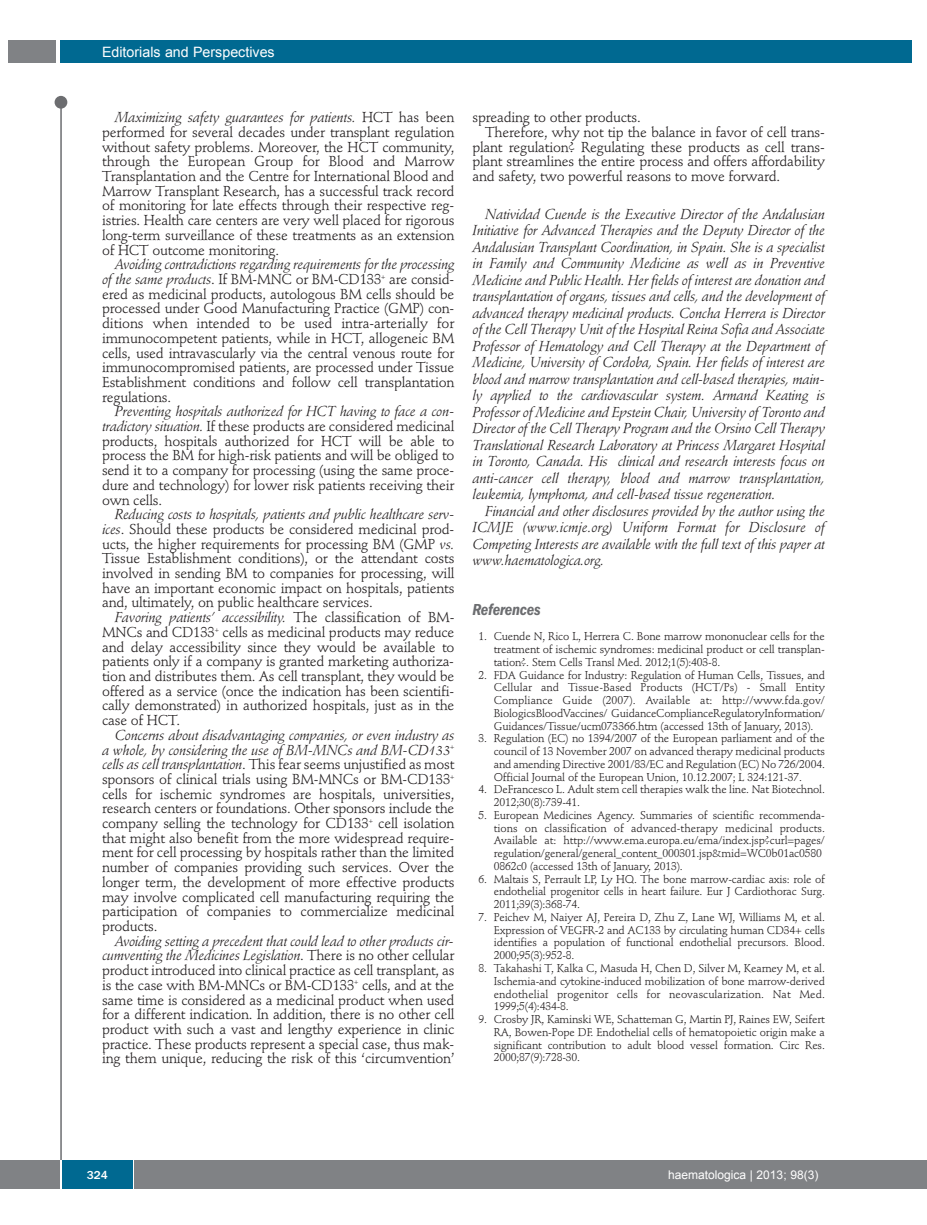
<style>
.page{position:relative;width:927px;height:1225px;background:#fff}
.page>*{position:absolute;margin:0;border:0;box-sizing:border-box;transform-origin:0 0}
.t1{font:italic 600 condensed 16.5px "Franklin Gothic";letter-spacing:-.015em;color:#6c6d70}
.t2{font:14.25px/14.7px "Stempel Schneidler";letter-spacing:-.015em;color:#231f20;text-align:justify}
.t3{font:italic 14.25px/16.5px "Stempel Schneidler";letter-spacing:-.015em;color:#231f20;text-align:justify}
.t4{font:14.25px "Arial";color:#fff}
.t5{font:12px "Arial";color:#fff}
.t6{font:500 12px "Franklin Gothic";color:#fff}
.t7{font:11.25px/12.8px "Stempel Schneidler";letter-spacing:-.015em;color:#231f20;text-align:justify}
.s1{font-style:italic}
</style>
<div class="page">
<div style="left:911px;top:1160px;width:16px;height:28px;background:#808285"></div>
<div style="left:0;top:1160px;width:911px;height:28px;background:#808285"></div>
<hr style="left:60px;top:99px;width:2px;height:1061px;background:#6c6d70">
<div style="left:55px;top:96px;width:12px;height:13px;background:#6c6d70;border-radius:50%"></div>
<svg style="left:133px;top:1160px;width:1px;height:28px"></svg>
<hr style="left:60px;top:1160px;width:2px;height:28px;background:#fff">
<div style="left:62px;top:1160px;width:71px;height:28px;background:#006991"></div>
<div style="left:9px;top:40px;width:47px;height:22px;background:#808285"></div>
<div style="left:60px;top:40px;width:852px;height:22px;background:#006991"></div>
<p class="t4" style="left:102px;top:44px;width:174px">Editorials and Perspectives</p>
<p class="t2" style="left:102px;top:111px;width:354px;text-indent:13px"><span class="s1">Maximizing safety guarantees for patients.</span> HCT has been performed for several decades under transplant regulation without safety problems. Moreover, the HCT community, through the European Group for Blood and Marrow Transplantation and the Centre for International Blood and Marrow Transplant Research, has a successful track record of monitoring for late effects through their respective reg&shy;istries. Health care centers are very well placed for rigorous long-term surveillance of these treatments as an extension of HCT outcome monitoring.</p>
<p class="t2" style="left:102px;top:258px;width:354px;text-indent:13px"><span class="s1">Avoiding contradictions regarding requirements for the processing of the same products</span>. If BM-MNC or BM-CD133<sup>+</sup> are consid&shy;ered as medicinal products, autologous BM cells should be processed under Good Manufacturing Practice (GMP) con&shy;ditions when intended to be used intra-arterially for immunocompetent patients, while in HCT, allogeneic BM cells, used intravascularly via the central venous route for immunocompromised patients, are processed under Tissue Establishment conditions and follow cell transplantation regulations.</p>
<p class="t2" style="left:102px;top:405px;width:354px;text-indent:13px"><span class="s1">Preventing hospitals authorized for HCT having to face a con&shy;tradictory situation.</span> If these products are considered medicinal products, hospitals authorized for HCT will be able to process the BM for high-risk patients and will be obliged to send it to a company for processing (using the same proce&shy;dure and technology) for lower risk patients receiving their own cells.</p>
<p class="t2" style="left:102px;top:508px;width:354px;text-indent:13px"><span class="s1">Reducing costs to hospitals, patients and public healthcare serv&shy;ices</span>. Should these products be considered medicinal prod&shy;ucts, the higher requirements for processing BM (GMP <span class="s1">vs.<br></span>Tissue Establishment conditions), or the attendant costs involved in sending BM to companies for processing, will have an important economic impact on hospitals, patients and, ultimately, on public healthcare services.</p>
<p class="t2" style="left:102px;top:611px;width:354px;text-indent:13px"><span class="s1">Favoring patients’ accessibility.</span> The classification of BM-MNCs and CD133<sup>+</sup> cells as medicinal products may reduce and delay accessibility since they would be available to patients only if a company is granted marketing authoriza&shy;tion and distributes them. As cell transplant, they would be offered as a service (once the indication has been scientifi&shy;cally demonstrated) in authorized hospitals, just as in the case of HCT.</p>
<p class="t2" style="left:102px;top:729px;width:354px;text-indent:13px"><span class="s1">Concerns about disadvantaging companies, or even industry as a whole, by considering the use of BM-MNCs and BM-CD133</span><sup>+ </sup><span class="s1">cells as cell transplantation</span>. This fear seems unjustified as most sponsors of clinical trials using BM-MNCs or BM-CD133<sup>+ </sup>cells for ischemic syndromes are hospitals, universities, research centers or foundations. Other sponsors include the company selling the technology for CD133<sup>+</sup> cell isolation that might also benefit from the more widespread require&shy;ment for cell processing by hospitals rather than the limited number of companies providing such services. Over the longer term, the development of more effective products may involve complicated cell manufacturing requiring the participation of companies to commercialize medicinal products.</p>
<p class="t2" style="left:102px;top:935px;width:354px;text-indent:13px"><span class="s1">Avoiding setting a precedent that could lead to other products cir&shy;cumventing the Medicines Legislation</span>. There is no other cellular product introduced into clinical practice as cell transplant, as is the case with BM-MNCs or BM-CD133<sup>+</sup> cells, and at the same time is considered as a medicinal product when used for a different indication. In addition, there is no other cell product with such a vast and lengthy experience in clinic practice. These products represent a special case, thus mak&shy;ing them unique, reducing the risk of this ‘circumvention’</p>
<p class="t2" style="left:472px;top:111px;width:170px">spreading to other products.</p>
<p class="t2" style="left:485px;top:126px;width:341px">Therefore, why not tip the balance in favor of cell trans-</p>
<p class="t2" style="left:472px;top:141px;width:354px">plant regulation? Regulating these products as cell trans-</p>
<p class="t2" style="left:472px;top:155px;width:354px">plant streamlines the entire process and offers affordability</p>
<p class="t2" style="left:472px;top:170px;width:309px">and safety, two powerful reasons to move forward.</p>
<p class="t3" style="left:472px;top:207px;width:354px;text-indent:13px">Natividad Cuende is the Executive Director of the Andalusian Initiative for Advanced Therapies and the Deputy Director of the Andalusian Transplant Coordination, in Spain. She is a specialist in Family and Community Medicine as well as in Preventive Medicine and Public Health. Her fields of interest are donation and transplantation of organs, tissues and cells, and the development of advanced therapy medicinal products. Concha Herrera is Director of the Cell Therapy Unit of the Hospital Reina Sofia and Associate Professor of Hematology and Cell Therapy at the Department of Medicine, University of Cordoba, Spain. Her fields of interest are blood and marrow transplantation and cell-based therapies, main&shy;ly applied to the cardiovascular system. Armand Keating is Professor of Medicine and Epstein Chair, University of Toronto and Director of the Cell Therapy Program and the Orsino Cell Therapy Translational Research Laboratory at Princess Margaret Hospital in Toronto, Canada. His clinical and research interests focus on anti-cancer cell therapy, blood and marrow transplantation, leukemia, lymphoma, and cell-based tissue regeneration.</p>
<p class="t3" style="left:472px;top:504px;width:354px;text-indent:13px">Financial and other disclosures provided by the author using the ICMJE (www.icmje.org) Uniform Format for Disclosure of Competing Interests are available with the full text of this paper at www.haematologica.org.</p>
<p class="t1" style="left:472px;top:603px;width:70px">References</p>
<p class="t7" style="left:494px;top:631px;width:333px;text-indent:-15px">1. Cuende N, Rico L, Herrera C. Bone marrow mononuclear cells for the treatment of ischemic syndromes: medicinal product or cell transplan&shy;tation?. Stem Cells Transl Med. 2012;1(5):403-8.</p>
<p class="t7" style="left:494px;top:669px;width:333px;text-indent:-15px">2. FDA Guidance for Industry: Regulation of Human Cells, Tissues, and Cellular and Tissue-Based Products (HCT/Ps) - Small Entity Compliance Guide (2007). Available at: http://www.fda.gov/ BiologicsBloodVaccines/ GuidanceComplianceRegulatoryInformation/ Guidances/Tissue/ucm073366.htm (accessed 13th of January, 2013).</p>
<p class="t7" style="left:494px;top:733px;width:333px;text-indent:-15px">3. Regulation (EC) no 1394/2007 of the European parliament and of the council of 13 November 2007 on advanced therapy medicinal products and amending Directive 2001/83/EC and Regulation (EC) No 726/2004.<br>Official Journal of the European Union, 10.12.2007; L 324:121-37.</p>
<p class="t7" style="left:494px;top:784px;width:333px;text-indent:-15px">4. DeFrancesco L. Adult stem cell therapies walk the line. Nat Biotechnol.<br>2012;30(8):739-41.</p>
<p class="t7" style="left:494px;top:810px;width:333px;text-align:left;text-indent:-15px">5. European Medicines Agency. Summaries of scientific recommenda&shy;tions on classification of advanced-therapy medicinal products.<br>Available at: http://www.ema.europa.eu/ema/index.jsp?curl=pages/ regulation/general/general_content_000301.jsp&amp;mid=WC0b01ac0580<br>0862c0 (accessed 13th of January, 2013).</p>
<p class="t7" style="left:494px;top:873px;width:333px;text-indent:-15px">6. Maltais S, Perrault LP, Ly HQ. The bone marrow-cardiac axis: role of endothelial progenitor cells in heart failure. Eur J Cardiothorac Surg.<br>2011;39(3):368-74.</p>
<p class="t7" style="left:494px;top:912px;width:333px;text-indent:-15px">7. Peichev M, Naiyer AJ, Pereira D, Zhu Z, Lane WJ, Williams M, et al.<br>Expression of VEGFR-2 and AC133 by circulating human CD34+ cells identifies a population of functional endothelial precursors. Blood.<br>2000;95(3):952-8.</p>
<p class="t7" style="left:494px;top:963px;width:333px;text-indent:-15px">8. Takahashi T, Kalka C, Masuda H, Chen D, Silver M, Kearney M, et al.<br>Ischemia-and cytokine-induced mobilization of bone marrow-derived endothelial progenitor cells for neovascularization. Nat Med.<br>1999;5(4):434-8.</p>
<p class="t7" style="left:494px;top:1014px;width:333px;text-indent:-15px">9. Crosby JR, Kaminski WE, Schatteman G, Martin PJ, Raines EW, Seifert RA, Bowen-Pope DF. Endothelial cells of hematopoietic origin make a significant contribution to adult blood vessel formation. Circ Res.<br>2000;87(9):728-30.</p>
<p class="t6" style="left:87px;top:1171px;width:23px">324</p>
<p class="t5" style="left:668px;top:1168px;width:152px">haematologica | 2013; 98(3)</p>
</div>
